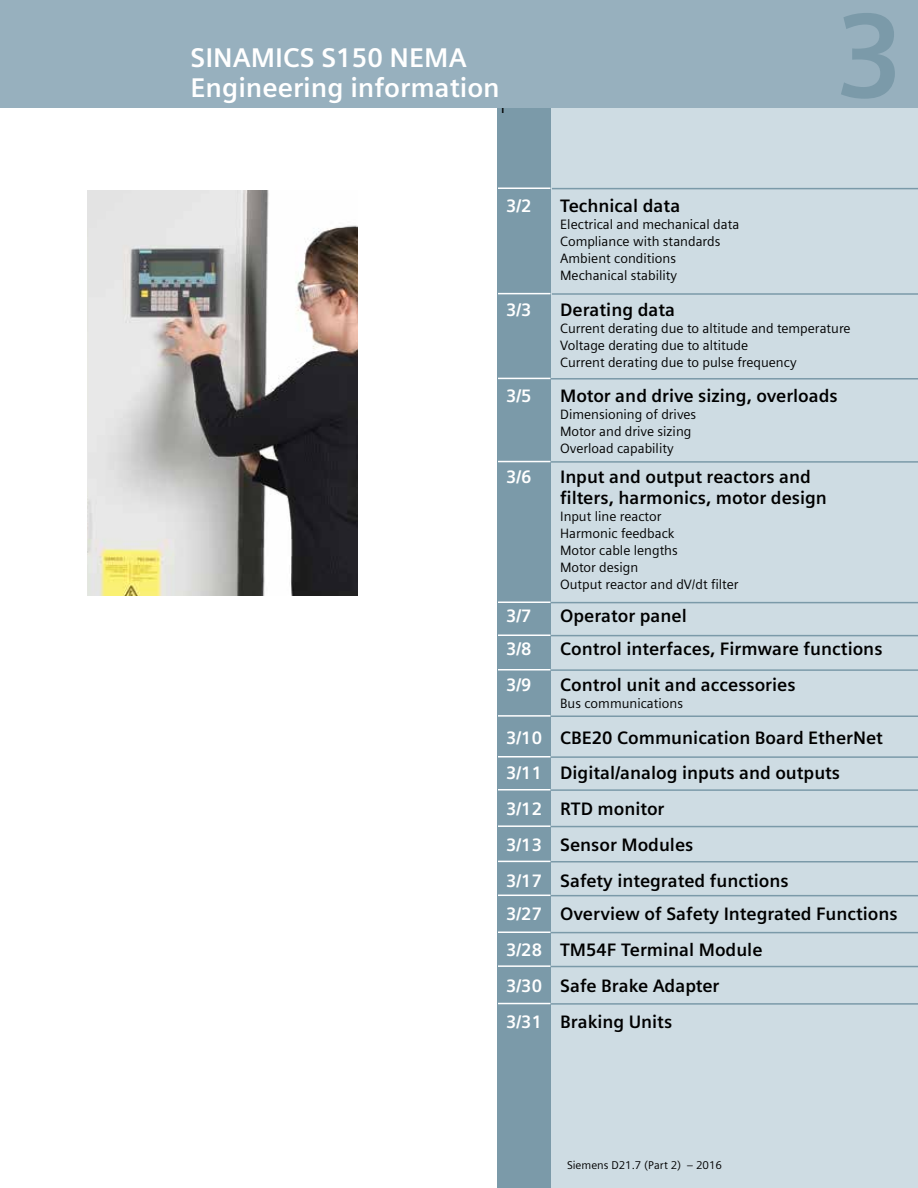
<style>
.page{position:relative;width:918px;height:1188px;background:#fff}
.page>*{position:absolute;margin:0;border:0;box-sizing:border-box;transform-origin:0 0}
.t1{font:700 120px "Siemens Sans";color:#7b9aa9}
.t2{font:700 27px/30px "Siemens Sans";color:#fff}
.t3{font:700 18px/35.7px "Siemens Sans";color:#000}
.t4{font:700 18px "Siemens Sans";color:#fff}
.t5{font:18px "Siemens Sans";color:#000}
.t6{font:13.5px/17px "Siemens Sans";color:#000}
.t7{font:11.25px "Siemens Sans";color:#000}
.s1{color:#fff}
</style>
<div class="page">
<div style="left:504px;top:0;width:414px;height:1188px;background:#cedce3"></div>
<div style="left:497px;top:77px;width:54px;height:1111px;background:#7b9aa9"></div>
<hr style="left:498px;top:293px;width:52px;height:1px;background:#fff">
<hr style="left:552px;top:293px;width:366px;height:2px;background:#7b9aa9">
<hr style="left:498px;top:188px;width:52px;height:1px;background:#fff">
<hr style="left:552px;top:188px;width:366px;height:1px;background:#7b9aa9">
<hr style="left:551px;top:378px;width:367px;height:2px;background:#7b9aa9">
<hr style="left:551px;top:461px;width:367px;height:2px;background:#7b9aa9">
<hr style="left:498px;top:378px;width:52px;height:1px;background:#fff">
<hr style="left:498px;top:461px;width:52px;height:1px;background:#fff">
<div style="left:0;top:0;width:918px;height:108px;background:#97b0be"></div>
<hr style="left:551px;top:861px;width:367px;height:1px;background:#7b9aa9">
<hr style="left:551px;top:932px;width:367px;height:1px;background:#7b9aa9">
<hr style="left:551px;top:895px;width:367px;height:1px;background:#7b9aa9">
<hr style="left:551px;top:966px;width:367px;height:1px;background:#7b9aa9">
<hr style="left:551px;top:1003px;width:367px;height:2px;background:#7b9aa9">
<hr style="left:498px;top:861px;width:52px;height:1px;background:#fff">
<hr style="left:498px;top:932px;width:52px;height:1px;background:#fff">
<hr style="left:498px;top:895px;width:52px;height:1px;background:#fff">
<hr style="left:498px;top:965px;width:52px;height:2px;background:#fff">
<hr style="left:498px;top:1003px;width:52px;height:1px;background:#fff">
<hr style="left:551px;top:602px;width:367px;height:1px;background:#7b9aa9">
<hr style="left:498px;top:602px;width:52px;height:1px;background:#fff">
<hr style="left:551px;top:635px;width:367px;height:1px;background:#7b9aa9">
<hr style="left:498px;top:634px;width:52px;height:2px;background:#fff">
<hr style="left:551px;top:669px;width:367px;height:2px;background:#7b9aa9">
<hr style="left:498px;top:669px;width:52px;height:1px;background:#fff">
<hr style="left:551px;top:716px;width:367px;height:1px;background:#7b9aa9">
<hr style="left:498px;top:715px;width:52px;height:2px;background:#fff">
<hr style="left:551px;top:756px;width:367px;height:2px;background:#7b9aa9">
<hr style="left:498px;top:756px;width:52px;height:2px;background:#fff">
<hr style="left:551px;top:789px;width:367px;height:2px;background:#7b9aa9">
<hr style="left:498px;top:789px;width:52px;height:1px;background:#fff">
<hr style="left:551px;top:826px;width:367px;height:1px;background:#7b9aa9">
<hr style="left:498px;top:825px;width:52px;height:2px;background:#fff">
<img style="left:88px;top:191px;width:270px;height:405px">
<h2 class="t2" style="left:190px;top:42px;width:311px">SINAMICS S150 NEMA<br>Engineering information</h2>
<p class="t5" style="left:497px;top:97px;width:12px">1</p>
<h1 class="t1" style="left:835px;top:-12px;width:71px">3</h1>
<p class="t4" style="left:506px;top:196px;width:27px">3/2</p>
<p class="t3" style="left:560px;top:188px;width:122px">Technical data</p>
<p class="t6" style="left:560px;top:216px;width:181px">Electrical and mechanical data<br>Compliance with standards<br>Ambient conditions<br>Mechanical stability</p>
<p class="t4" style="left:506px;top:300px;width:27px">3/3</p>
<p class="t3" style="left:560px;top:292px;width:117px">Derating data</p>
<p class="t6" style="left:560px;top:320px;width:292px">Current derating due to altitude and temperature<br>Voltage derating due to altitude<br>Current derating due to pulse frequency</p>
<p class="t4" style="left:506px;top:386px;width:27px">3/5</p>
<p class="t3" style="left:560px;top:378px;width:279px">Motor and drive sizing, overloads</p>
<p class="t6" style="left:560px;top:406px;width:138px">Dimensioning of drives<br>Motor and drive sizing<br>Overload capability</p>
<p class="t4" style="left:506px;top:467px;width:27px">3/6</p>
<p class="t3" style="left:560px;top:466px;width:268px;line-height:21px">Input and output reactors and filters, harmonics, motor design</p>
<p class="t6" style="left:560px;top:508px;width:180px">Input line reactor<br>Harmonic feedback<br>Motor cable lengths<br>Motor design<br>Output reactor and dV/dt filter</p>
<p class="t4" style="left:506px;top:606px;width:27px">3/7</p>
<p class="t3" style="left:560px;top:598px;width:128px">Operator panel</p>
<p class="t4" style="left:506px;top:639px;width:27px">3/8</p>
<p class="t3" style="left:560px;top:631px;width:324px">Control interfaces, Firmware functions</p>
<p class="t4" style="left:506px;top:675px;width:27px">3/9</p>
<p class="t3" style="left:560px;top:667px;width:237px">Control unit and accessories</p>
<p class="t6" style="left:560px;top:695px;width:124px">Bus communications</p>
<p class="t3" style="left:506px;top:720px;width:378px"><span class="s1">3/10</span> CBE20 Communication Board EtherNet<br><span class="s1">3/11</span> Digital/analog inputs and outputs<br><span class="s1">3/12</span> RTD monitor<br><span class="s1">3/13</span> Sensor Modules<br><span class="s1">3/17</span> Safety integrated functions</p>
<p class="t3" style="left:506px;top:896px;width:393px"><span class="s1">3/27</span> Overview of Safety Integrated Functions<br><span class="s1">3/28</span> TM54F Terminal Module<br><span class="s1">3/30</span> Safe Brake Adapter<br><span class="s1">3/31</span> Braking Units</p>
<p class="t7" style="left:567px;top:1158px;width:157px">Siemens D21.7 (Part 2) – 2016</p>
</div>
